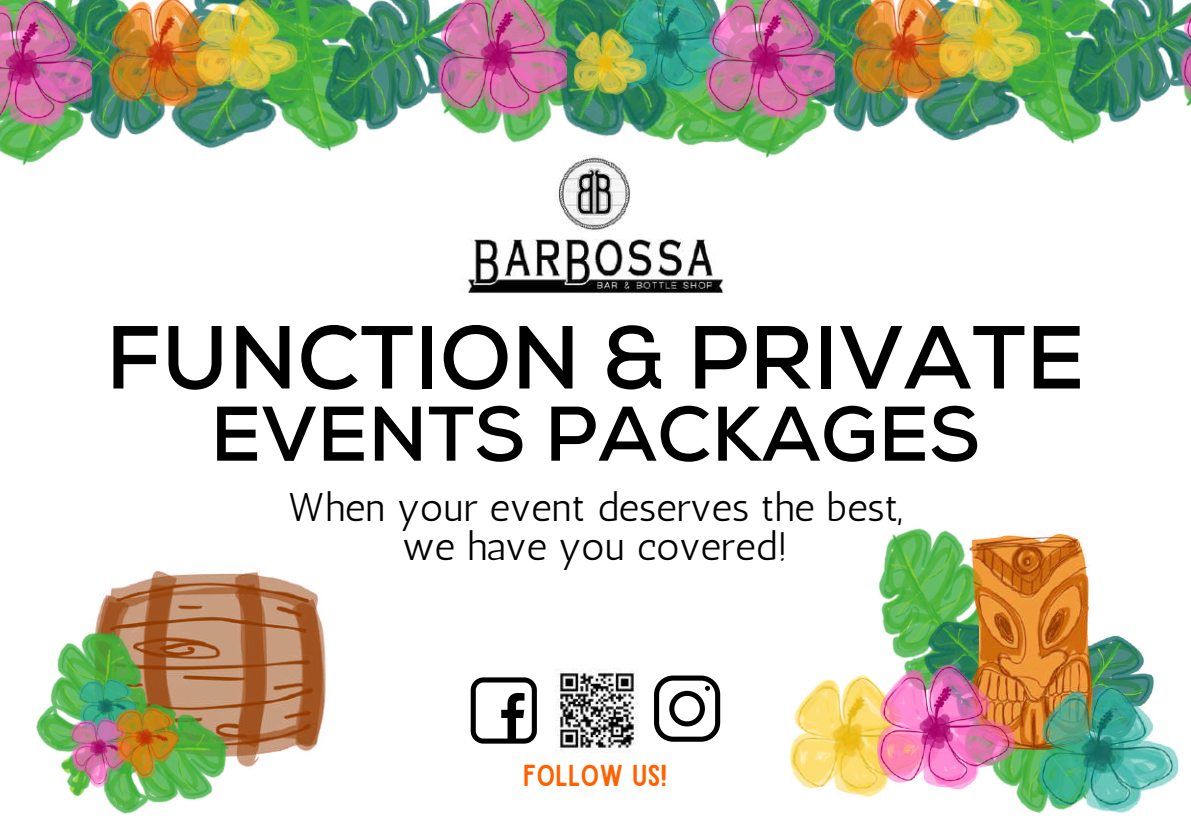
<style>
.page{position:relative;width:1191px;height:839px;background:#fff}
.page>*{position:absolute;margin:0;border:0;box-sizing:border-box;transform-origin:0 0}
.t1{font:700 89.2px "Nexa";color:#000}
.t2{font:700 77.2px "Nexa";color:#000}
.t3{font:40px/39px "Antic";color:#000;text-align:center}
.t4{font:29px "Sailors";color:#ff6100}
</style>
<div class="page">
<img style="left:464px;top:248px;width:260px;height:45px">
<svg style="left:654px;top:675px;width:66px;height:66px"></svg>
<svg style="left:471px;top:677px;width:66px;height:66px"></svg>
<img style="left:555px;top:668px;width:84px;height:84px">
<img style="left:1103px;top:635px;width:32px;height:44px">
<img style="left:878px;top:528px;width:149px;height:272px">
<img style="left:953px;top:528px;width:150px;height:249px">
<img style="left:789px;top:675px;width:143px;height:125px">
<img style="left:866px;top:657px;width:159px;height:141px">
<img style="left:1027px;top:679px;width:152px;height:134px">
<img style="left:129px;top:570px;width:197px;height:183px">
<img style="left:218px;top:634px;width:53px;height:143px">
<img style="left:36px;top:585px;width:182px;height:229px">
<img style="left:59px;top:661px;width:90px;height:45px">
<img style="left:56px;top:706px;width:88px;height:90px">
<img style="left:97px;top:695px;width:94px;height:96px">
<img style="left:531px;top:248px;width:193px;height:33px">
<img style="left:470px;top:222px;width:237px;height:26px">
<img style="left:92px;top:0;width:71px;height:140px">
<img style="left:555px;top:0;width:76px;height:222px">
<img style="left:171px;top:99px;width:112px;height:50px">
<img style="left:99px;top:0;width:136px;height:118px">
<img style="left:193px;top:0;width:90px;height:99px">
<img style="left:590px;top:0;width:36px;height:110px">
<img style="left:0;top:0;width:92px;height:166px">
<img style="left:283px;top:0;width:113px;height:152px">
<img style="left:396px;top:0;width:171px;height:204px">
<img style="left:572px;top:22px;width:54px;height:78px">
<img style="left:626px;top:0;width:38px;height:194px">
<img style="left:835px;top:0;width:70px;height:132px">
<img style="left:915px;top:91px;width:111px;height:50px">
<img style="left:842px;top:0;width:136px;height:111px">
<img style="left:936px;top:0;width:90px;height:91px">
<img style="left:664px;top:0;width:171px;height:158px">
<img style="left:1026px;top:0;width:113px;height:144px">
<img style="left:1139px;top:0;width:52px;height:110px">
<h1 class="t1" style="left:106px;top:305px;width:981px">FUNCTION &amp; PRIVATE</h1>
<h2 class="t2" style="left:210px;top:388px;width:771px">EVENTS PACKAGES</h2>
<p class="t3" style="left:288px;top:487px;width:616px">When your event deserves the best, we have you covered!</p>
<p class="t4" style="left:523px;top:764px;width:146px">FOLLOW US!</p>
</div>
